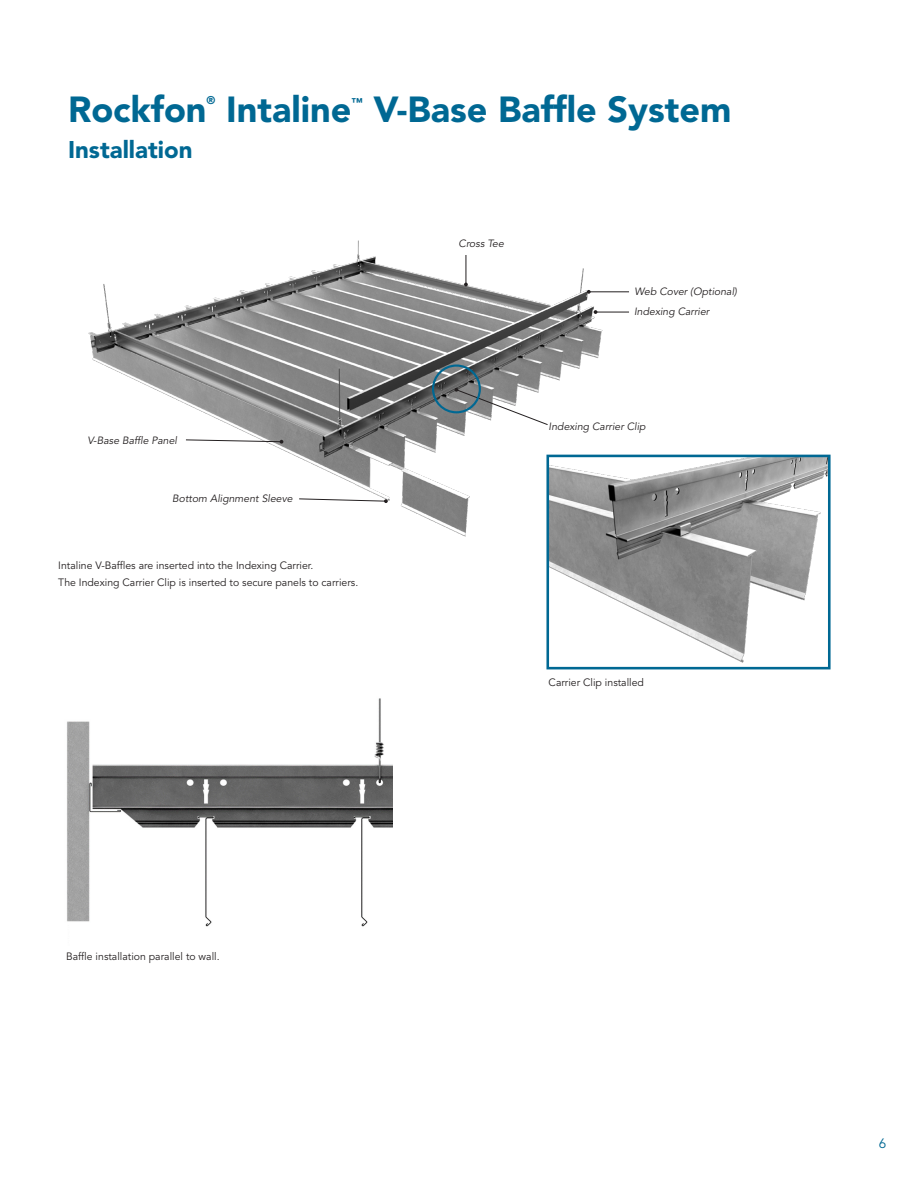
<style>
.page{position:relative;width:918px;height:1188px;background:#fff}
.page>*{position:absolute;margin:0;border:0;box-sizing:border-box;transform-origin:0 0}
.Cover_Headline{font:900 36px "Avenir LT Std";color:#006893}
.Cover_Headline-2{font:900 24px "Avenir LT Std";color:#006893}
.t1{font:13.5px "Avenir LT Std";color:#006893}
.Cover_Headline-3{font:900 11.1px "Avenir LT Std";color:#006893}
.New_Brand_Notes{font:10.65px "Avenir LT Std";color:#231f20}
.New_Brand_Notes-2{font:italic 10.5px "Avenir LT Std";color:#231f20}
</style>
<div class="page">
<img style="left:67px;top:698px;width:326px;height:229px">
<img style="left:567px;top:459px;width:260px;height:204px">
<div style="left:546px;top:455px;width:285px;height:214px;border:3px solid #006893"></div>
<img style="left:88px;top:240px;width:601px;height:336px">
<svg style="left:454px;top:388px;width:95px;height:38px"></svg>
<svg style="left:185px;top:439px;width:98px;height:5px"></svg>
<svg style="left:298px;top:498px;width:90px;height:5px"></svg>
<hr style="left:596px;top:312px;width:33px;height:1px;background:#231f20">
<hr style="left:589px;top:291px;width:40px;height:1px;background:#231f20">
<svg style="left:587px;top:290px;width:4px;height:4px"></svg>
<hr style="left:465px;top:255px;width:1px;height:30px;background:#231f20">
<div style="left:432px;top:364px;width:49px;height:49px;border:2px solid #006893;border-radius:50%"></div>
<p class="Cover_Headline" style="left:68px;top:88px;width:140px">Rockfon</p>
<p class="Cover_Headline-3" style="left:207px;top:94px;width:10px">®</p>
<p class="Cover_Headline" style="left:226px;top:88px;width:127px">Intaline</p>
<p class="Cover_Headline-3" style="left:352px;top:96px;width:13px">™</p>
<p class="Cover_Headline" style="left:373px;top:88px;width:359px">V-Base Baffle System</p>
<p class="Cover_Headline-2" style="left:68px;top:135px;width:126px">Installation</p>
<p class="New_Brand_Notes-2" style="left:87px;top:434px;width:91px">V-Base Baffle Panel</p>
<p class="New_Brand_Notes-2" style="left:172px;top:492px;width:122px">Bottom Alignment Sleeve</p>
<p class="New_Brand_Notes" style="left:58px;top:559px;width:256px">Intaline V-Baffles are inserted into the Indexing Carrier.</p>
<p class="New_Brand_Notes" style="left:58px;top:576px;width:302px">The Indexing Carrier Clip is inserted to secure panels to carriers.</p>
<p class="New_Brand_Notes-2" style="left:459px;top:238px;width:47px">Cross Tee</p>
<p class="New_Brand_Notes-2" style="left:634px;top:285px;width:104px">Web Cover (Optional)</p>
<p class="New_Brand_Notes-2" style="left:634px;top:305px;width:77px">Indexing Carrier</p>
<p class="New_Brand_Notes-2" style="left:549px;top:420px;width:99px">Indexing Carrier Clip</p>
<p class="New_Brand_Notes" style="left:549px;top:676px;width:97px">Carrier Clip installed</p>
<p class="New_Brand_Notes" style="left:66px;top:950px;width:155px">Baffle installation parallel to wall.</p>
<p class="t1" style="left:879px;top:1136px;width:9px">6</p>
</div>
